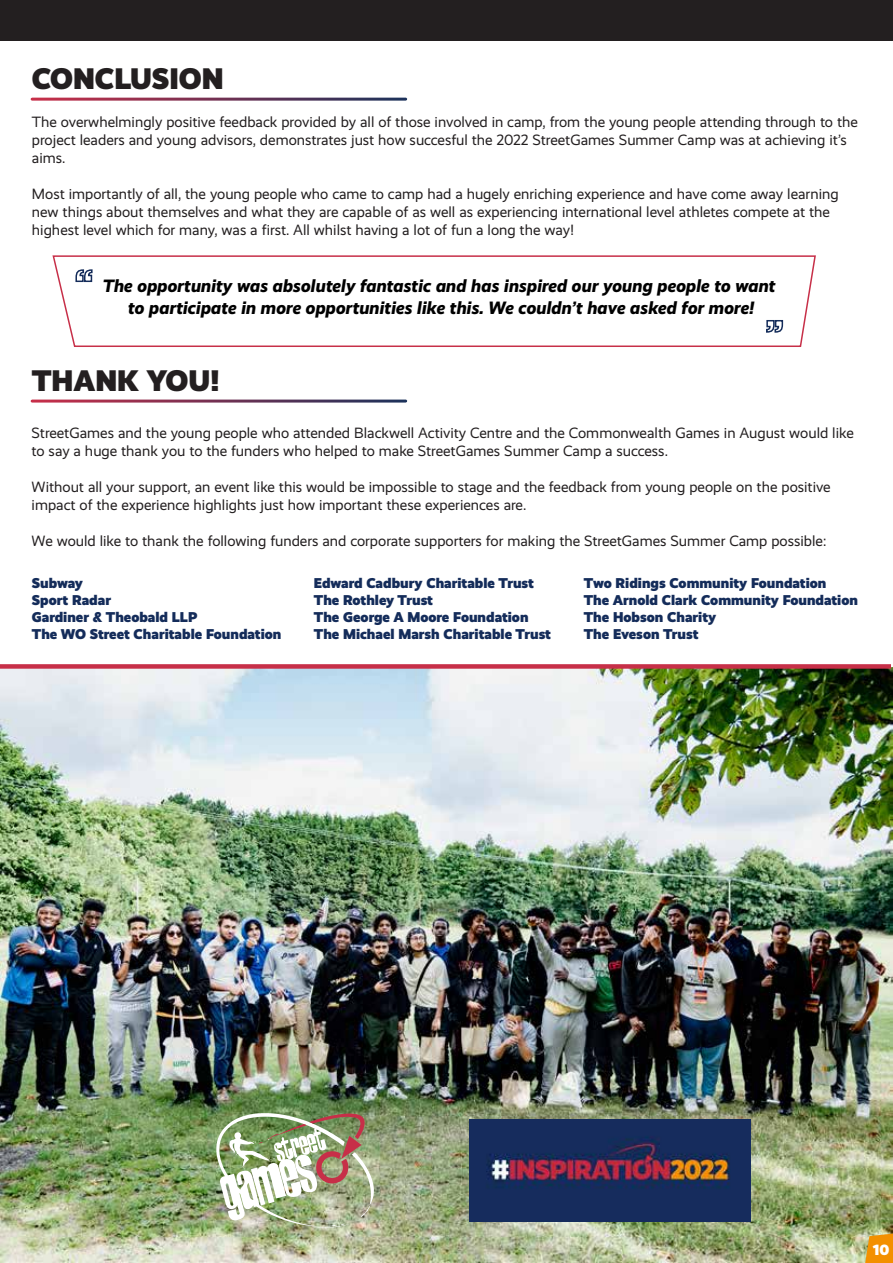
<style>
.page{position:relative;width:893px;height:1263px;background:#fff}
.page>*{position:absolute;margin:0;border:0;box-sizing:border-box;transform-origin:0 0}
.t1{font:900 30px "Realist";color:#231f20}
.t2{font:italic 800 18px/21.6px "Realist";color:#000;text-align:center}
.t3{font:15px/18px "Realist";color:#231f20}
.t4{font:900 15px "Realist";color:#fff}
.t5{font:900 14.4px/17.2px "Realist";color:#142c5a}
</style>
<div class="page">
<div style="left:0;top:0;width:893px;height:41px;background:#231f20"></div>
<img style="left:0;top:668px;width:893px;height:595px">
<div style="left:0;top:664px;width:891px;height:5px;background:#c72f48"></div>
<img style="left:216px;top:1113px;width:158px;height:115px">
<img style="left:470px;top:1119px;width:281px;height:102px">
<svg style="left:865px;top:1233px;width:28px;height:30px"></svg>
<svg style="left:52px;top:255px;width:764px;height:92px"></svg>
<svg style="left:75px;top:269px;width:18px;height:14px"></svg>
<svg style="left:765px;top:319px;width:19px;height:14px"></svg>
<h1 class="t1" style="left:32px;top:61px;width:193px">CONCLUSION</h1>
<p class="t3" style="left:32px;top:113px;width:827px">The overwhelmingly positive feedback provided by all of those involved in camp, from the young people attending through to the project leaders and young advisors, demonstrates just how succesful the 2022 StreetGames Summer Camp was at achieving it’s aims.</p>
<p class="t3" style="left:32px;top:185px;width:808px">Most importantly of all, the young people who came to camp had a hugely enriching experience and have come away learning new things about themselves and what they are capable of as well as experiencing international level athletes compete at the highest level which for many, was a first. All whilst having a lot of fun a long the way!</p>
<p class="t2" style="left:102px;top:275px;width:674px">The opportunity was absolutely fantastic and has inspired our young people to want to participate in more opportunities like this. We couldn’t have asked for more!</p>
<h1 class="t1" style="left:32px;top:362px;width:189px">THANK YOU!</h1>
<p class="t3" style="left:32px;top:423px;width:824px">StreetGames and the young people who attended Blackwell Activity Centre and the Commonwealth Games in August would like to say a huge thank you to the funders who helped to make StreetGames Summer Camp a success.</p>
<p class="t3" style="left:32px;top:477px;width:800px">Without all your support, an event like this would be impossible to stage and the feedback from young people on the positive impact of the experience highlights just how important these experiences are.</p>
<p class="t3" style="left:32px;top:531px;width:796px">We would like to thank the following funders and corporate supporters for making the StreetGames Summer Camp possible:</p>
<p class="t5" style="left:32px;top:574px;width:251px">Subway<br>Sport Radar<br>Gardiner &amp; Theobald LLP<br>The WO Street Charitable Foundation</p>
<p class="t5" style="left:314px;top:574px;width:239px">Edward Cadbury Charitable Trust<br>The Rothley Trust<br>The George A Moore Foundation<br>The Michael Marsh Charitable Trust</p>
<p class="t5" style="left:584px;top:574px;width:276px">Two Ridings Community Foundation<br>The Arnold Clark Community Foundation<br>The Hobson Charity<br>The Eveson Trust</p>
<p class="t4" style="left:873px;top:1240px;width:18px">10</p>
</div>
